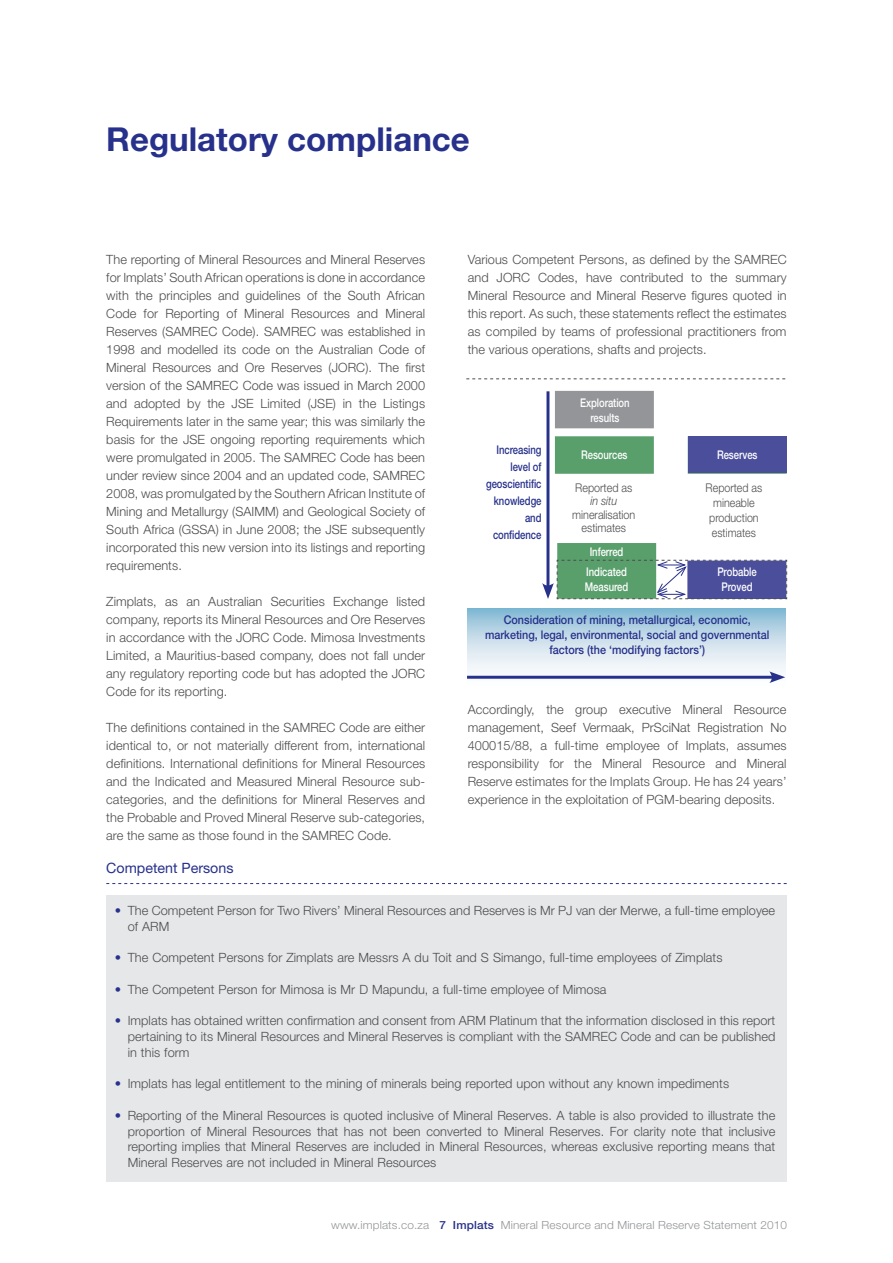
<style>
.page{position:relative;width:893px;height:1263px;background:#fff}
.page>*{position:absolute;margin:0;border:0;box-sizing:border-box;transform-origin:0 0}
.t1{font:700 33px "Helvetica Neue LT Std";color:#27318b}
.t2{font:14.25px "Helvetica Neue LT Std";color:#27318b}
.t3{font:300 12.75px/18px "Helvetica Neue LT Std";letter-spacing:.005em;color:#4c4c4e;text-align:justify}
.t4{font:500 12px/15px "Helvetica Neue LT Std";color:#27318b;text-align:center;scale:.9 1}
.t5{font:500 12px/15px "Helvetica Neue LT Std";letter-spacing:-.005em;color:#fff;text-align:center;scale:.79 1}
.t6{font:500 12px/17.1px "Helvetica Neue LT Std";color:#27318b;text-align:right;scale:.79 1}
.t7{font:300 12px/15px "Helvetica Neue LT Std";color:#4c4c4e;text-align:center;scale:.89 1}
.t8{font:300 12px/13.5px "Helvetica Neue LT Std";color:#4c4c4e;text-align:center;scale:.9 1}
.t9{font:italic 300 12px "Helvetica Neue LT Std";color:#4c4c4e;scale:.9 1}
.t10{font:300 11.25px "Helvetica Neue LT Std";letter-spacing:.01em;color:#939598;scale:1.05 1}
.s1{color:#27318b}
.s2{font-weight:500;color:#27318b}
</style>
<div class="page">
<svg style="left:106px;top:883px;width:681px;height:1px"></svg>
<div style="left:106px;top:895px;width:681px;height:287px;background:#e6e7e8"></div>
<svg style="left:466px;top:378px;width:319px;height:1px"></svg>
<hr style="left:546px;top:391px;width:3px;height:198px;background:#27318b">
<div style="left:555px;top:391px;width:99px;height:37px;background:#939598"></div>
<div style="left:555px;top:436px;width:99px;height:38px;background:#599f6c"></div>
<div style="left:688px;top:436px;width:99px;height:38px;background:#7eb48d"></div>
<div style="left:688px;top:436px;width:99px;height:37px;background:#4b4e9b"></div>
<div style="left:557px;top:543px;width:99px;height:56px;background:#599f6c"></div>
<svg style="left:467px;top:608px;width:319px;height:68px"></svg>
<hr style="left:467px;top:676px;width:308px;height:3px;background:#27318b">
<svg style="left:769px;top:671px;width:16px;height:12px"></svg>
<svg style="left:542px;top:559px;width:245px;height:40px"></svg>
<h1 class="t1" style="left:106px;top:120px;width:365px">Regulatory compliance</h1>
<p class="t3" style="left:106px;top:252px;width:320px">The reporting of Mineral Resources and Mineral Reserves for Implats’ South African operations is done in accordance with the principles and guidelines of the South African Code for Reporting of Mineral Resources and Mineral Reserves (SAMREC Code). SAMREC was established in 1998 and modelled its code on the Australian Code of Mineral Resources and Ore Reserves (JORC). The first version of the SAMREC Code was issued in March 2000 and adopted by the JSE Limited (JSE) in the Listings Requirements later in the same year; this was similarly the basis for the JSE ongoing reporting requirements which were promulgated in 2005. The SAMREC Code has been under review since 2004 and an updated code, SAMREC 2008, was promulgated by the Southern African Institute of Mining and Metallurgy (SAIMM) and Geological Society of South Africa (GSSA) in June 2008; the JSE subsequently incorporated this new version into its listings and reporting requirements.</p>
<p class="t3" style="left:106px;top:594px;width:320px">Zimplats, as an Australian Securities Exchange listed company, reports its Mineral Resources and Ore Reserves in accordance with the JORC Code. Mimosa Investments Limited, a Mauritius-based company, does not fall under any regulatory reporting code but has adopted the JORC Code for its reporting.</p>
<p class="t3" style="left:106px;top:720px;width:320px">The definitions contained in the SAMREC Code are either identical to, or not materially different from, international definitions. International definitions for Mineral Resources and the Indicated and Measured Mineral Resource sub&shy;categories, and the definitions for Mineral Reserves and the Probable and Proved Mineral Reserve sub-categories, are the same as those found in the SAMREC Code.</p>
<p class="t3" style="left:468px;top:252px;width:320px">Various Competent Persons, as defined by the SAMREC and JORC Codes, have contributed to the summary Mineral Resource and Mineral Reserve figures quoted in this report. As such, these statements reflect the estimates as compiled by teams of professional practitioners from the various operations, shafts and projects.</p>
<p class="t6" style="left:486px;top:442px;width:72px">Increasing level of geoscientific knowledge and confidence</p>
<p class="t5" style="left:580px;top:396px;width:64px">Exploration results</p>
<p class="t5" style="left:581px;top:449px;width:60px">Resources</p>
<p class="t5" style="left:717px;top:449px;width:53px">Reserves</p>
<p class="t8" style="left:575px;top:482px;width:65px">Reported as</p>
<p class="t9" style="left:590px;top:494px;width:31px">in situ</p>
<p class="t8" style="left:572px;top:509px;width:72px">mineralisation estimates</p>
<p class="t5" style="left:586px;top:543px;width:53px;line-height:20.1px;text-align:left">Inferred<br>Indicated</p>
<p class="t5" style="left:585px;top:581px;width:56px">Measured</p>
<p class="t7" style="left:706px;top:482px;width:65px">Reported as mineable production estimates</p>
<p class="t5" style="left:717px;top:566px;width:51px">Probable<br>Proved</p>
<p class="t4" style="left:485px;top:614px;width:317px">Consideration of mining, metallurgical, economic, marketing, legal, environmental, social and governmental factors (the ‘modifying factors’)</p>
<p class="t3" style="left:468px;top:702px;width:320px">Accordingly, the group executive Mineral Resource management, Seef Vermaak, PrSciNat Registration No 400015/88, a full-time employee of Implats, assumes responsibility for the Mineral Resource and Mineral Reserve estimates for the Implats Group. He has 24 years’ experience in the exploitation of PGM-bearing deposits.</p>
<p class="t2" style="left:106px;top:862px;width:129px">Competent Persons</p>
<p class="t3" style="left:128px;top:904px;width:649px;line-height:15.8px;text-indent:-13px"><span class="s1">•</span> The Competent Person for Two Rivers’ Mineral Resources and Reserves is Mr PJ van der Merwe, a full-time employee of ARM</p>
<p class="t3" style="left:115px;top:950px;width:609px"><span class="s1">•</span> The Competent Persons for Zimplats are Messrs A du Toit and S Simango, full-time employees of Zimplats</p>
<p class="t3" style="left:115px;top:982px;width:493px"><span class="s1">•</span> The Competent Person for Mimosa is Mr D Mapundu, a full-time employee of Mimosa</p>
<p class="t3" style="left:128px;top:1014px;width:649px;line-height:15.8px;text-indent:-13px"><span class="s1">•</span> Implats has obtained written confirmation and consent from ARM Platinum that the information disclosed in this report pertaining to its Mineral Resources and Mineral Reserves is compliant with the SAMREC Code and can be published in this form</p>
<p class="t3" style="left:115px;top:1076px;width:616px"><span class="s1">•</span> Implats has legal entitlement to the mining of minerals being reported upon without any known impediments</p>
<p class="t3" style="left:128px;top:1109px;width:649px;line-height:15.8px;text-indent:-13px"><span class="s1">•</span> Reporting of the Mineral Resources is quoted inclusive of Mineral Reserves. A table is also provided to illustrate the proportion of Mineral Resources that has not been converted to Mineral Reserves. For clarity note that inclusive reporting implies that Mineral Reserves are included in Mineral Resources, whereas exclusive reporting means that Mineral Reserves are not included in Mineral Resources</p>
<p class="t10" style="left:331px;top:1220px;width:436px">www.implats.co.za <span class="s2">7 Implats</span> Mineral Resource and Mineral Reserve Statement 2010</p>
</div>
